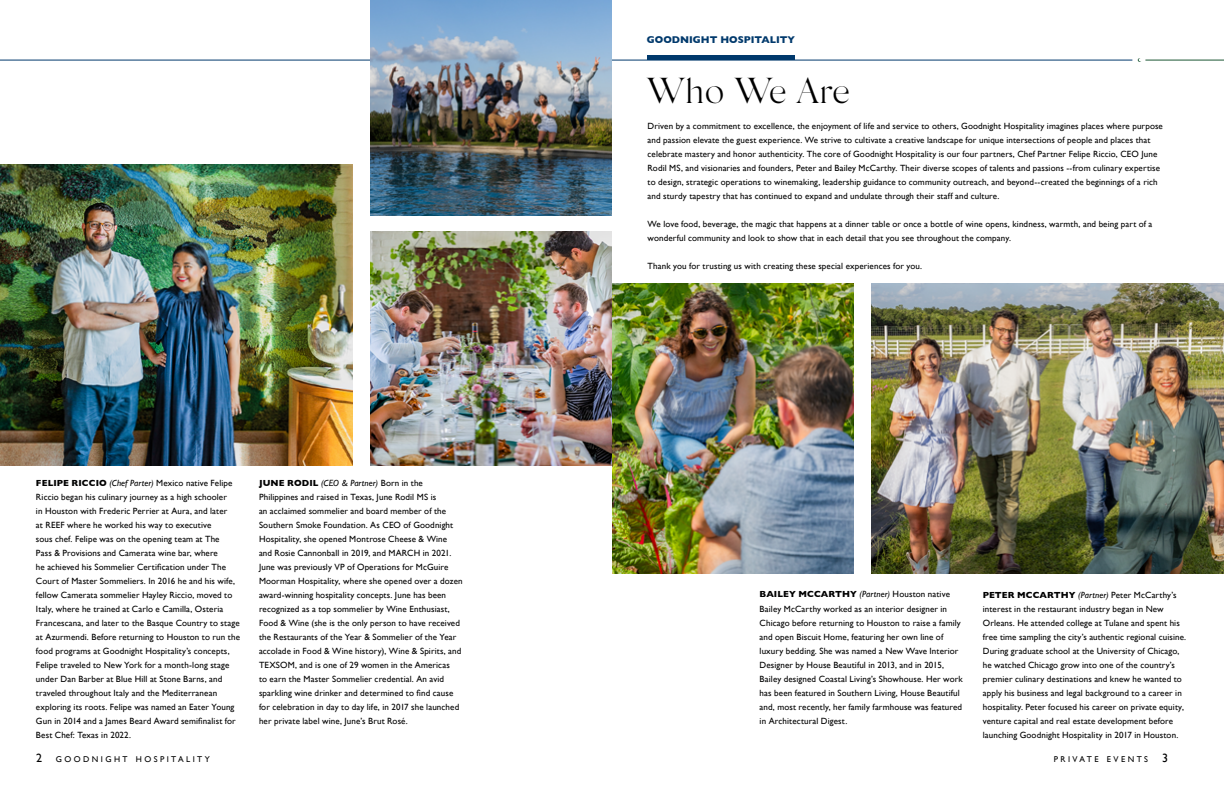
<style>
.page{position:relative;width:1224px;height:792px;background:#fff}
.page>*{position:absolute;margin:0;border:0;box-sizing:border-box;transform-origin:0 0}
.t1{font:300 36px "Silk Serif";letter-spacing:-.025em;color:#000}
.t2{font:700 10px "Gill Sans";color:#00396c}
.t3{font:9px/14px "Gill Sans";letter-spacing:.015em;color:#000101}
.t4{font:8.4px "Gill Sans";letter-spacing:.29em;color:#000}
.s1{font-weight:700}
.s2{font-style:italic}
.s3{font-size:12px}
</style>
<div class="page">
<img style="left:612px;top:284px;width:241px;height:289px">
<hr style="left:1145px;top:60px;width:79px;height:1px;background:#1b5633">
<hr style="left:0;top:60px;width:1132px;height:1px;background:#00396c">
<div style="left:647px;top:55px;width:148px;height:5px;background:#00396c"></div>
<img style="left:0;top:164px;width:353px;height:302px">
<img style="left:871px;top:284px;width:353px;height:289px">
<img style="left:371px;top:232px;width:241px;height:234px">
<img style="left:371px;top:0;width:241px;height:216px">
<p class="t3" style="left:36px;top:476px;width:206px"><span class="s1">FELIPE RICCIO</span> <span class="s2">(Chef Parter)</span> Mexico native Felipe Riccio began his culinary journey as a high schooler<br>in Houston with Frederic Perrier at Aura, and later<br>at REEF where he worked his way to executive<br>sous chef. Felipe was on the opening team at The<br>Pass &amp; Provisions and Camerata wine bar, where<br>he achieved his Sommelier Certification under The Court of Master Sommeliers. In 2016 he and his wife, fellow Camerata sommelier Hayley Riccio, moved to Italy, where he trained at Carlo e Camilla, Osteria Francescana, and later to the Basque Country to stage at Azurmendi. Before returning to Houston to run the food programs at Goodnight Hospitality’s concepts, Felipe traveled to New York for a month-long stage under Dan Barber at Blue Hill at Stone Barns, and traveled throughout Italy and the Mediterranean exploring its roots. Felipe was named an Eater Young Gun in 2014 and a James Beard Award semifinalist for Best Chef: Texas in 2022.</p>
<p class="t4" style="left:36px;top:755px;width:175px"><span class="s3">2</span> GOODNIGHT HOSPITALITY</p>
<p class="t3" style="left:259px;top:476px;width:205px"><span class="s1">JUNE RODIL</span> <span class="s2">(CEO &amp; Partner)</span> Born in the Philippines and raised in Texas, June Rodil MS is<br>an acclaimed sommelier and board member of the Southern Smoke Foundation. As CEO of Goodnight Hospitality, she opened Montrose Cheese &amp; Wine<br>and Rosie Cannonball in 2019, and MARCH in 2021.<br>June was previously VP of Operations for McGuire Moorman Hospitality, where she opened over a dozen award-winning hospitality concepts. June has been recognized as a top sommelier by Wine Enthusiast, Food &amp; Wine (she is the only person to have received the Restaurants of the Year &amp; Sommelier of the Year accolade in Food &amp; Wine history), Wine &amp; Spirits, and TEXSOM, and is one of 29 women in the Americas<br>to earn the Master Sommelier credential. An avid sparkling wine drinker and determined to find cause for celebration in day to day life, in 2017 she launched her private label wine, June’s Brut Rosé.</p>
<p class="t2" style="left:647px;top:32px;width:150px">GOODNIGHT HOSPITALITY</p>
<h1 class="t1" style="left:646px;top:70px;width:206px">Who We Are</h1>
<p class="t3" style="left:648px;top:119px;width:517px">Driven by a commitment to excellence, the enjoyment of life and service to others, Goodnight Hospitality imagines places where purpose and passion elevate the guest experience. We strive to cultivate a creative landscape for unique intersections of people and places that celebrate mastery and honor authenticity. The core of Goodnight Hospitality is our four partners, Chef Partner Felipe Riccio, CEO June Rodil MS, and visionaries and founders, Peter and Bailey McCarthy. Their diverse scopes of talents and passions --from culinary expertise to design, strategic operations to winemaking, leadership guidance to community outreach, and beyond--created the beginnings of a rich and sturdy tapestry that has continued to expand and undulate through their staff and culture.</p>
<p class="t3" style="left:648px;top:217px;width:506px">We love food, beverage, the magic that happens at a dinner table or once a bottle of wine opens, kindness, warmth, and being part of a wonderful community and look to show that in each detail that you see throughout the company.</p>
<p class="t3" style="left:648px;top:259px;width:276px">Thank you for trusting us with creating these special experiences for you.</p>
<p class="t3" style="left:760px;top:587px;width:205px"><span class="s1">BAILEY MCCARTHY</span> <span class="s2">(Partner)</span> Houston native Bailey McCarthy worked as an interior designer in Chicago before returning to Houston to raise a family and open Biscuit Home, featuring her own line of luxury bedding. She was named a New Wave Interior Designer by House Beautiful in 2013, and in 2015, Bailey designed Coastal Living’s Showhouse. Her work has been featured in Southern Living, House Beautiful and, most recently, her family farmhouse was featured in Architectural Digest.</p>
<p class="t3" style="left:983px;top:587px;width:205px"><span class="s1">PETER MCCARTHY</span> <span class="s2">(Partner)</span> Peter McCarthy’s interest in the restaurant industry began in New Orleans. He attended college at Tulane and spent his free time sampling the city’s authentic regional cuisine.<br>During graduate school at the University of Chicago, he watched Chicago grow into one of the country’s premier culinary destinations and knew he wanted to apply his business and legal background to a career in hospitality. Peter focused his career on private equity, venture capital and real estate development before launching Goodnight Hospitality in 2017 in Houston.</p>
<p class="t4" style="left:1054px;top:755px;width:116px">PRIVATE EVENTS <span class="s3">3</span></p>
</div>
